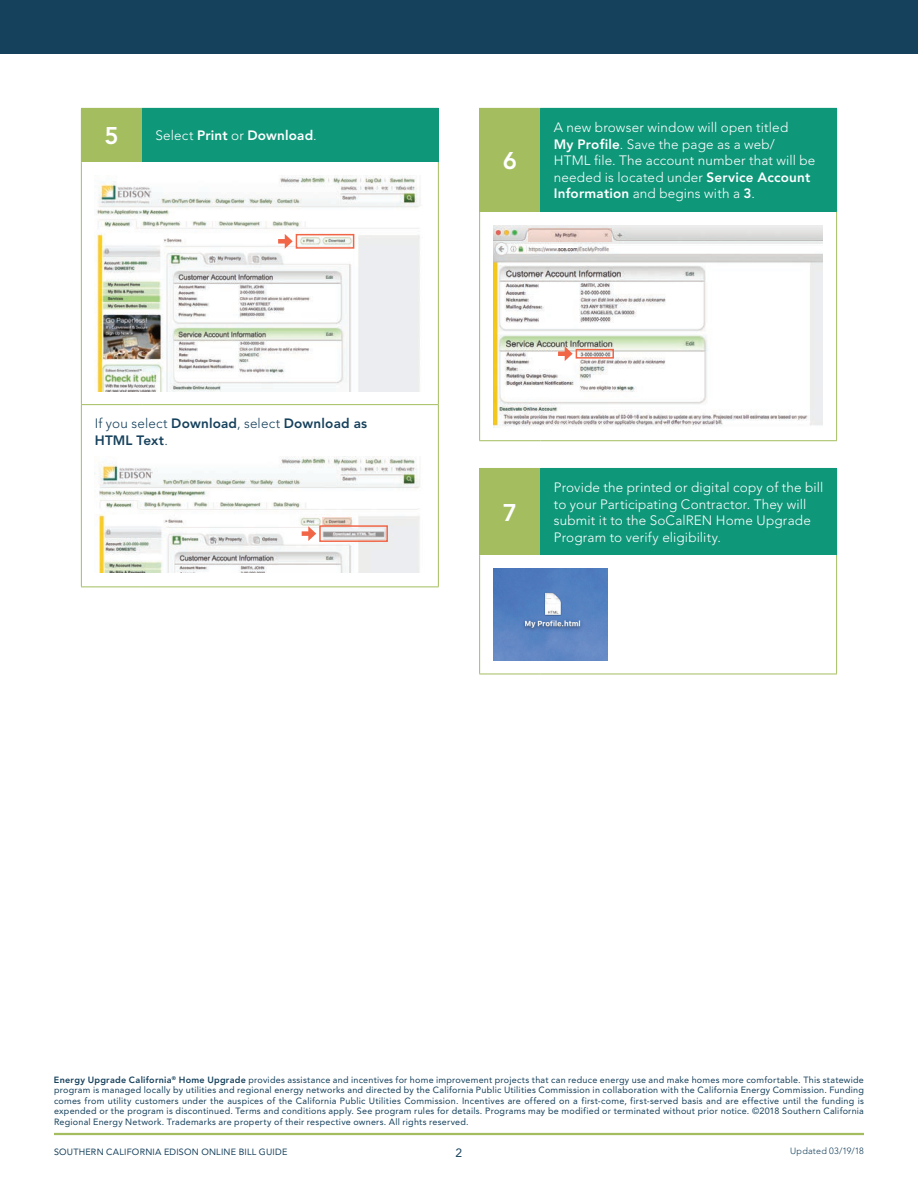
<style>
.page{position:relative;width:918px;height:1188px;background:#fff}
.page>*{position:absolute;margin:0;border:0;box-sizing:border-box;transform-origin:0 0}
.Step{font:800 24px "Avenir LT Std";color:#fff}
.body_white{font:300 13.5px/16.5px "Avenir LT Std";letter-spacing:.01em;color:#fff}
.Body{font:800 13.5px/16.5px "Avenir LT Std";letter-spacing:.01em;color:#16415c}
.body_white-2{font:800 13.5px "Avenir LT Std";letter-spacing:.015em;color:#fff}
.t1{font:12px "Avenir LT Std";color:#16415c}
.t2{font:9px/10.5px "Avenir LT Std";letter-spacing:.025em;color:#16415c;text-align:justify}
.t3{font:300 9px "Avenir LT Std";letter-spacing:.03em;color:#16415c}
.s1{font-weight:300}
.s2{font-weight:800}
</style>
<div class="page">
<div style="left:0;top:0;width:918px;height:54px;background:#16415c"></div>
<hr style="left:54px;top:1133px;width:810px;height:2px;background:#a4be5f">
<div style="left:81px;top:108px;width:61px;height:54px;background:#a4be5f"></div>
<div style="left:142px;top:108px;width:296px;height:54px;background:#0f977a"></div>
<hr style="left:81px;top:162px;width:1px;height:242px;background:#a4be5f">
<hr style="left:438px;top:162px;width:1px;height:242px;background:#a4be5f">
<hr style="left:81px;top:404px;width:61px;height:1px;background:#a4be5f">
<hr style="left:81px;top:405px;width:1px;height:181px;background:#a4be5f">
<hr style="left:142px;top:404px;width:297px;height:1px;background:#a4be5f">
<hr style="left:438px;top:405px;width:1px;height:181px;background:#a4be5f">
<hr style="left:81px;top:586px;width:61px;height:1px;background:#a4be5f">
<hr style="left:142px;top:586px;width:297px;height:1px;background:#a4be5f">
<hr style="left:142px;top:108px;width:297px;height:1px;background:#0f977a">
<hr style="left:438px;top:109px;width:1px;height:53px;background:#0f977a">
<img style="left:96px;top:176px;width:324px;height:215px">
<img style="left:95px;top:456px;width:325px;height:116px">
<div style="left:480px;top:108px;width:60px;height:104px;background:#a4be5f"></div>
<div style="left:540px;top:108px;width:297px;height:104px;background:#0f977a"></div>
<hr style="left:479px;top:108px;width:61px;height:1px;background:#a4be5f">
<hr style="left:479px;top:109px;width:1px;height:103px;background:#a4be5f">
<hr style="left:479px;top:212px;width:1px;height:228px;background:#a4be5f">
<hr style="left:836px;top:212px;width:1px;height:228px;background:#a4be5f">
<hr style="left:479px;top:440px;width:61px;height:1px;background:#a4be5f">
<hr style="left:540px;top:440px;width:297px;height:1px;background:#a4be5f">
<img style="left:493px;top:225px;width:330px;height:202px">
<div style="left:480px;top:468px;width:60px;height:87px;background:#a4be5f"></div>
<div style="left:540px;top:468px;width:297px;height:87px;background:#0f977a"></div>
<hr style="left:479px;top:468px;width:61px;height:1px;background:#a4be5f">
<hr style="left:479px;top:469px;width:1px;height:86px;background:#a4be5f">
<hr style="left:479px;top:555px;width:1px;height:119px;background:#a4be5f">
<hr style="left:836px;top:555px;width:1px;height:119px;background:#a4be5f">
<hr style="left:479px;top:674px;width:61px;height:1px;background:#a4be5f">
<hr style="left:540px;top:674px;width:297px;height:1px;background:#a4be5f">
<img style="left:493px;top:569px;width:114px;height:91px">
<div style="left:296px;top:234px;width:58px;height:15px;border:2px solid #f26648"></div>
<div style="left:319px;top:525px;width:69px;height:17px;border:2px solid #f26648"></div>
<div style="left:576px;top:349px;width:38px;height:10px;border:2px solid #f26648"></div>
<div style="left:278px;top:239px;width:9px;height:5px;background:#f26648"></div>
<svg style="left:285px;top:234px;width:8px;height:15px"></svg>
<div style="left:302px;top:531px;width:8px;height:5px;background:#f26648"></div>
<svg style="left:308px;top:526px;width:8px;height:15px"></svg>
<div style="left:558px;top:351px;width:8px;height:5px;background:#f26648"></div>
<svg style="left:565px;top:346px;width:8px;height:15px"></svg>
<svg style="left:322px;top:517px;width:30px;height:8px"></svg>
<svg style="left:528px;top:228px;width:83px;height:13px"></svg>
<p class="Step" style="left:105px;top:122px;width:16px">5</p>
<p class="body_white-2" style="left:156px;top:128px;width:163px"><span class="s1">Select</span> Print <span class="s1">or</span> Download<span class="s1">.</span></p>
<p class="Body" style="left:95px;top:415px;width:274px"><span class="s1">If you select</span> Download<span class="s1">, select</span> Download as<br>HTML Text<span class="s1">.</span></p>
<p class="Step" style="left:503px;top:147px;width:16px">6</p>
<p class="body_white" style="left:554px;top:119px;width:263px">A new browser window will open titled<br><span class="s2">My Profile</span>. Save the page as a web/<br>HTML file. The account number that will be needed is located under <span class="s2">Service Account Information</span> and begins with a <span class="s2">3</span>.</p>
<p class="Step" style="left:503px;top:498px;width:16px">7</p>
<p class="body_white" style="left:554px;top:479px;width:271px">Provide the printed or digital copy of the bill to your Participating Contractor. They will submit it to the SoCalREN Home Upgrade Program to verify eligibility.</p>
<p class="t2" style="left:54px;top:1074px;width:811px"><span class="s2">Energy Upgrade California</span><sup>®</sup> <span class="s2">Home Upgrade</span> provides assistance and incentives for home improvement projects that can reduce energy use and make homes more comfortable. This statewide program is managed locally by utilities and regional energy networks and directed by the California Public Utilities Commission in collaboration with the California Energy Commission. Funding comes from utility customers under the auspices of the California Public Utilities Commission. Incentives are offered on a first-come, first-served basis and are effective until the funding is expended or the program is discontinued. Terms and conditions apply. See program rules for details. Programs may be modified or terminated without prior notice. ©2018 Southern California Regional Energy Network. Trademarks are property of their respective owners. All rights reserved.</p>
<p class="t3" style="left:790px;top:1146px;width:75px">Updated 03/19/18</p>
<p class="t2" style="left:54px;top:1147px;width:235px">Southern California Edison Online Bill Guide</p>
<h3 class="t1" style="left:456px;top:1145px;width:8px">2</h3>
</div>
